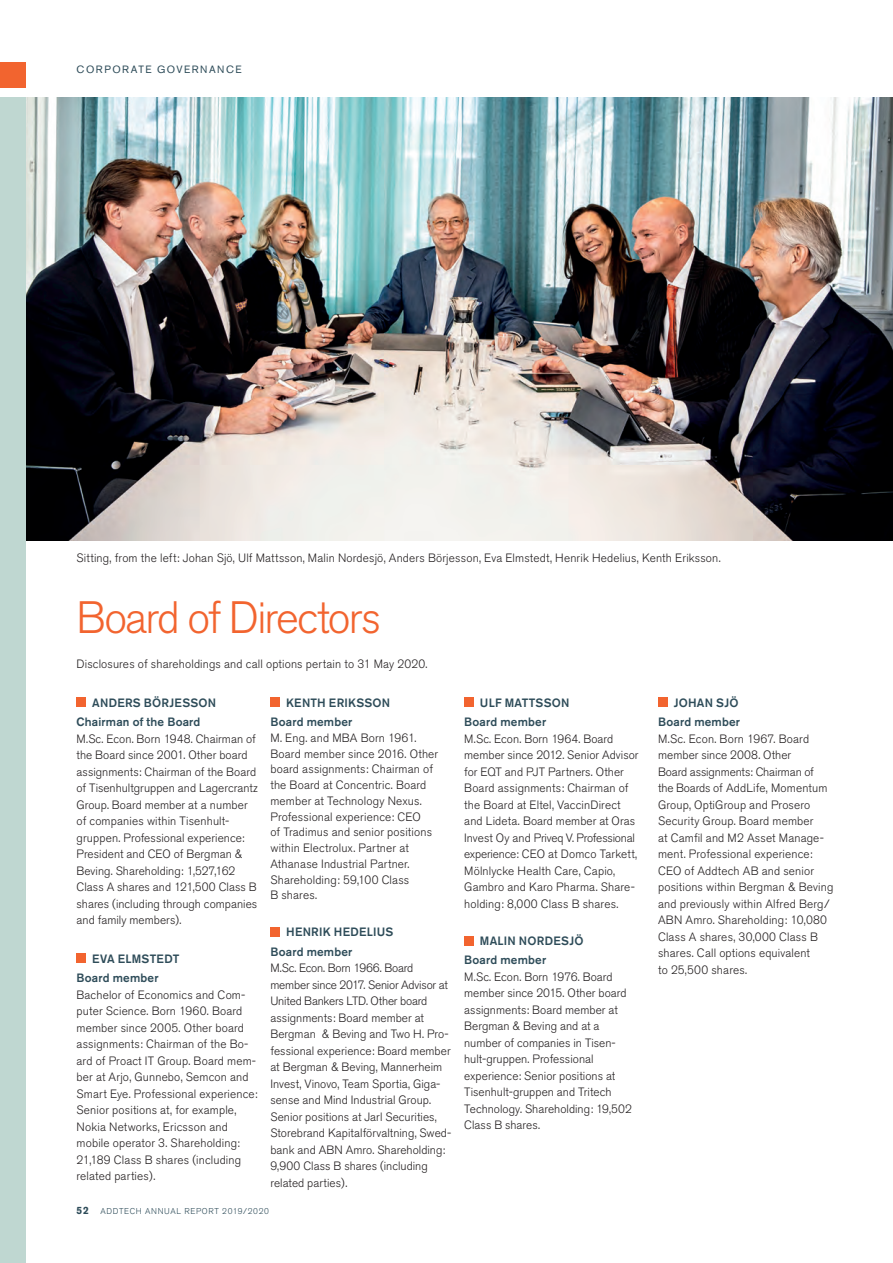
<style>
.page{position:relative;width:893px;height:1263px;background:#fff}
.page>*{position:absolute;margin:0;border:0;box-sizing:border-box;transform-origin:0 0}
.Not_rubrik_Nivå_1{font:300 45px "Akzidenz Grotesk BE";letter-spacing:-.04em;color:#f2642f}
.Not_bröd_cia{font:300 12px/16.5px "Akzidenz Grotesk BE";letter-spacing:.01em;color:#231f20}
.board_position{font:300 12px/15.8px "Akzidenz Grotesk BE";letter-spacing:.015em;color:#231f20}
.Mellanrubrik_nivå_3{font:500 12px "Akzidenz Grotesk BE";letter-spacing:.015em;color:#2e4c59}
.Mellanrubrik_bakvagn{font:500 12px "Akzidenz Grotesk BE";letter-spacing:.02em;color:#2e4c59}
.Not_bröd_cia-2{font:500 12px "Akzidenz Grotesk BE";letter-spacing:.02em;color:#2e4c59}
.huvud_höger{font:10.5px "Akzidenz Grotesk BE";letter-spacing:.15em;color:#2e4c59}
.sidnummer{font:700 10.5px "Akzidenz Grotesk BE";color:#2e4c59}
.sidnummer-2{font:300 8.4px "Akzidenz Grotesk BE";letter-spacing:.085em;color:#2e4c59}
</style>
<div class="page">
<img style="left:26px;top:98px;width:867px;height:442px">
<div style="left:0;top:63px;width:26px;height:25px;background:#f2642f"></div>
<div style="left:0;top:98px;width:26px;height:1165px;background:#bfd7d1"></div>
<div style="left:77px;top:697px;width:9px;height:10px;background:#f2642f"></div>
<div style="left:77px;top:953px;width:9px;height:10px;background:#f2642f"></div>
<div style="left:270px;top:697px;width:10px;height:10px;background:#f2642f"></div>
<div style="left:270px;top:927px;width:10px;height:9px;background:#f2642f"></div>
<div style="left:464px;top:697px;width:10px;height:10px;background:#f2642f"></div>
<div style="left:464px;top:936px;width:10px;height:9px;background:#f2642f"></div>
<div style="left:658px;top:697px;width:9px;height:10px;background:#f2642f"></div>
<p class="huvud_höger" style="left:77px;top:63px;width:166px">CORPORATE GOVERNANCE</p>
<p class="Not_bröd_cia" style="left:77px;top:550px;width:646px">Sitting, from the left: Johan Sjö, Ulf Mattsson, Malin Nordesjö, Anders Börjesson, Eva Elmstedt, Henrik Hedelius, Kenth Eriksson.</p>
<p class="Not_rubrik_Nivå_1" style="left:77px;top:592px;width:306px">Board of Directors</p>
<p class="Not_bröd_cia" style="left:77px;top:656px;width:353px">Disclosures of shareholdings and call options pertain to 31 May 2020.</p>
<p class="Mellanrubrik_bakvagn" style="left:92px;top:695px;width:125px">ANDERS BÖRJESSON</p>
<p class="Mellanrubrik_nivå_3" style="left:77px;top:715px;width:125px">Chairman of the Board</p>
<p class="Not_bröd_cia" style="left:77px;top:730px;width:183px">M.Sc. Econ. Born 1948. Chairman of the Board since 2001. Other board assignments: Chairman of the Board of Tisenhultgruppen and Lagercrantz<br>Group. Board member at a number of companies within Tisenhult&shy;gruppen. Professional experience:<br>President and CEO of Bergman &amp;<br>Beving. Shareholding: 1,527,162<br>Class A shares and 121,500 Class B shares (including through companies and family members).</p>
<p class="Mellanrubrik_bakvagn" style="left:92px;top:951px;width:89px">EVA ELMSTEDT</p>
<p class="Mellanrubrik_nivå_3" style="left:77px;top:971px;width:84px">Board member</p>
<p class="Not_bröd_cia" style="left:77px;top:986px;width:183px">Bachelor of Economics and Com&shy;puter Science. Born 1960. Board member since 2005. Other board assignments: Chairman of the Bo&shy;ard of Proact IT Group. Board mem&shy;ber at Arjo, Gunnebo, Semcon and<br>Smart Eye. Professional experience:<br>Senior positions at, for example,<br>Nokia Networks, Ericsson and mobile operator 3. Shareholding:<br>21,189 Class B shares (including related parties).</p>
<p class="Not_bröd_cia-2" style="left:286px;top:695px;width:106px">KENTH ERIKSSON</p>
<p class="Mellanrubrik_nivå_3" style="left:270px;top:715px;width:84px">Board member</p>
<p class="board_position" style="left:270px;top:730px;width:169px">M. Eng. and MBA Born 1961.<br>Board member since 2016. Other board assignments: Chairman of the Board at Concentric. Board member at Technology Nexus.<br>Professional experience: CEO<br>of Tradimus and senior positions within Electrolux. Partner at<br>Athanase Industrial Partner.<br>Shareholding: 59,100 Class<br>B shares.</p>
<p class="Mellanrubrik_bakvagn" style="left:286px;top:925px;width:109px">HENRIK HEDELIUS</p>
<p class="Mellanrubrik_nivå_3" style="left:270px;top:944px;width:84px">Board member</p>
<p class="Not_bröd_cia" style="left:270px;top:960px;width:182px">M.Sc. Econ. Born 1966. Board member since 2017. Senior Advisor at<br>United Bankers LTD. Other board assignments: Board member at<br>Bergman &amp; Beving and Two H. Pro&shy;fessional experience: Board member at Bergman &amp; Beving, Mannerheim<br>Invest, Vinovo, Team Sportia, Giga&shy;sense and Mind Industrial Group.<br>Senior positions at Jarl Securities,<br>Storebrand Kapitalförvaltning, Swed&shy;bank and ABN Amro. Shareholding:<br>9,900 Class B shares (including related parties).</p>
<p class="sidnummer" style="left:77px;top:1204px;width:14px">52</p>
<p class="sidnummer-2" style="left:100px;top:1206px;width:170px">ADDTECH ANNUAL REPORT 2019/2020</p>
<p class="Mellanrubrik_bakvagn" style="left:480px;top:695px;width:91px">ULF MATTSSON</p>
<p class="Mellanrubrik_nivå_3" style="left:464px;top:715px;width:84px">Board member</p>
<p class="Not_bröd_cia" style="left:464px;top:730px;width:176px">M.Sc. Econ. Born 1964. Board member since 2012. Senior Advisor for EQT and PJT Partners. Other<br>Board assignments: Chairman of the Board at Eltel, VaccinDirect and Lideta. Board member at Oras<br>Invest Oy and Priveq V. Professional experience: CEO at Domco Tarkett,<br>Mölnlycke Health Care, Capio,<br>Gambro and Karo Pharma. Share&shy;holding: 8,000 Class B shares.</p>
<p class="Not_bröd_cia-2" style="left:480px;top:934px;width:105px">MALIN NORDESJÖ</p>
<p class="Mellanrubrik_nivå_3" style="left:464px;top:953px;width:84px">Board member</p>
<p class="Not_bröd_cia" style="left:464px;top:969px;width:169px">M.Sc. Econ. Born 1976. Board member since 2015. Other board assignments: Board member at<br>Bergman &amp; Beving and at a number of companies in Tisen&shy;hult-gruppen. Professional experience: Senior positions at<br>Tisenhult-gruppen and Tritech<br>Technology. Shareholding: 19,502<br>Class B shares.</p>
<p class="Not_bröd_cia-2" style="left:674px;top:695px;width:66px">JOHAN SJÖ</p>
<p class="Mellanrubrik_nivå_3" style="left:658px;top:715px;width:84px">Board member</p>
<p class="Not_bröd_cia" style="left:658px;top:730px;width:177px">M.Sc. Econ. Born 1967. Board member since 2008. Other<br>Board assignments: Chairman of<br>the Boards of AddLife, Momentum<br>Group, OptiGroup and Prosero<br>Security Group. Board member<br>at Camfil and M2 Asset Manage&shy;ment. Professional experience:<br>CEO of Addtech AB and senior positions within Bergman &amp; Beving and previously within Alfred Berg/<br>ABN Amro. Shareholding: 10,080<br>Class A shares, 30,000 Class B shares. Call options equivalent<br>to 25,500 shares.</p>
</div>
